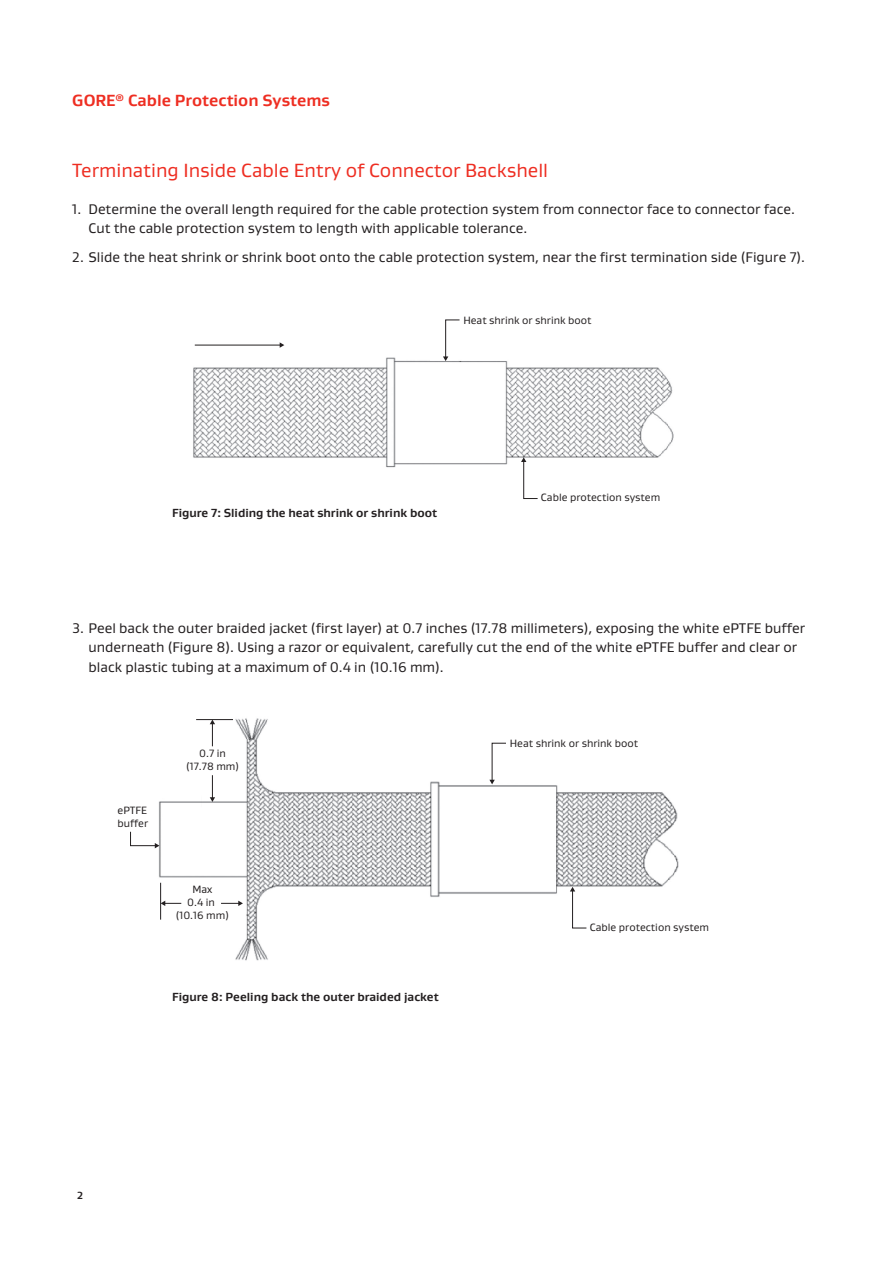
<style>
.page{position:relative;width:893px;height:1263px;background:#fff}
.page>*{position:absolute;margin:0;border:0;box-sizing:border-box;transform-origin:0 0}
.Body_Title_13_16{font:19.5px "Gore Gustan";color:#ee2e22}
.Product_Name_11_13{font:700 16.5px "Gore Gustan";color:#ee2e22}
.t1{font:14.25px/19.5px "Gore Gustan";color:#231f20}
.figure_number{font:700 12px "Gore Gustan";color:#231f20}
.t2{font:10.8px/12.9px "Gore Gustan";color:#231f20;text-align:center}
.Legal_Text_7_8_5{font:700 10.5px "Gore Gustan";color:#231f20}
</style>
<div class="page">
<img style="left:193px;top:357px;width:481px;height:111px">
<svg style="left:443px;top:319px;width:17px;height:42px"></svg>
<svg style="left:521px;top:457px;width:17px;height:42px"></svg>
<hr style="left:195px;top:345px;width:85px;height:1px;background:#231f20">
<svg style="left:280px;top:342px;width:4px;height:6px"></svg>
<img style="left:154px;top:718px;width:525px;height:243px">
<svg style="left:489px;top:743px;width:17px;height:41px"></svg>
<svg style="left:570px;top:887px;width:17px;height:41px"></svg>
<hr style="left:196px;top:719px;width:37px;height:1px;background:#231f20">
<svg style="left:210px;top:775px;width:5px;height:27px"></svg>
<svg style="left:210px;top:720px;width:5px;height:26px"></svg>
<svg style="left:130px;top:831px;width:29px;height:17px"></svg>
<hr style="left:160px;top:883px;width:1px;height:37px;background:#231f20">
<svg style="left:221px;top:901px;width:22px;height:5px"></svg>
<svg style="left:161px;top:901px;width:20px;height:5px"></svg>
<p class="Product_Name_11_13" style="left:72px;top:89px;width:259px">GORE<sup>®</sup> Cable Protection Systems</p>
<p class="Body_Title_13_16" style="left:72px;top:157px;width:477px">Terminating Inside Cable Entry of Connector Backshell</p>
<p class="t1" style="left:88px;top:199px;width:708px;text-indent:-16px">1. Determine the overall length required for the cable protection system from connector face to connector face.<br>Cut the cable protection system to length with applicable tolerance.</p>
<p class="t1" style="left:72px;top:247px;width:734px">2. Slide the heat shrink or shrink boot onto the cable protection system, near the first termination side (Figure 7).</p>
<p class="t2" style="left:463px;top:313px;width:130px">Heat shrink or shrink boot</p>
<p class="figure_number" style="left:172px;top:505px;width:266px">Figure 7: Sliding the heat shrink or shrink boot</p>
<p class="t2" style="left:541px;top:491px;width:121px">Cable protection system</p>
<p class="t1" style="left:88px;top:618px;width:718px;text-indent:-16px">3. Peel back the outer braided jacket (first layer) at 0.7 inches (17.78 millimeters), exposing the white ePTFE buffer underneath (Figure 8). Using a razor or equivalent, carefully cut the end of the white ePTFE buffer and clear or black plastic tubing at a maximum of 0.4 in (10.16 mm).</p>
<p class="t2" style="left:118px;top:803px;width:32px;text-align:left">ePTFE buffer</p>
<p class="t2" style="left:186px;top:747px;width:54px">0.7 in (17.78 mm)</p>
<p class="t2" style="left:176px;top:883px;width:55px">Max<br>0.4 in (10.16 mm)</p>
<p class="figure_number" style="left:172px;top:989px;width:268px">Figure 8: Peeling back the outer braided jacket</p>
<p class="t2" style="left:510px;top:736px;width:130px">Heat shrink or shrink boot</p>
<p class="t2" style="left:590px;top:920px;width:121px">Cable protection system</p>
<p class="Legal_Text_7_8_5" style="left:77px;top:1189px;width:7px">2</p>
</div>
